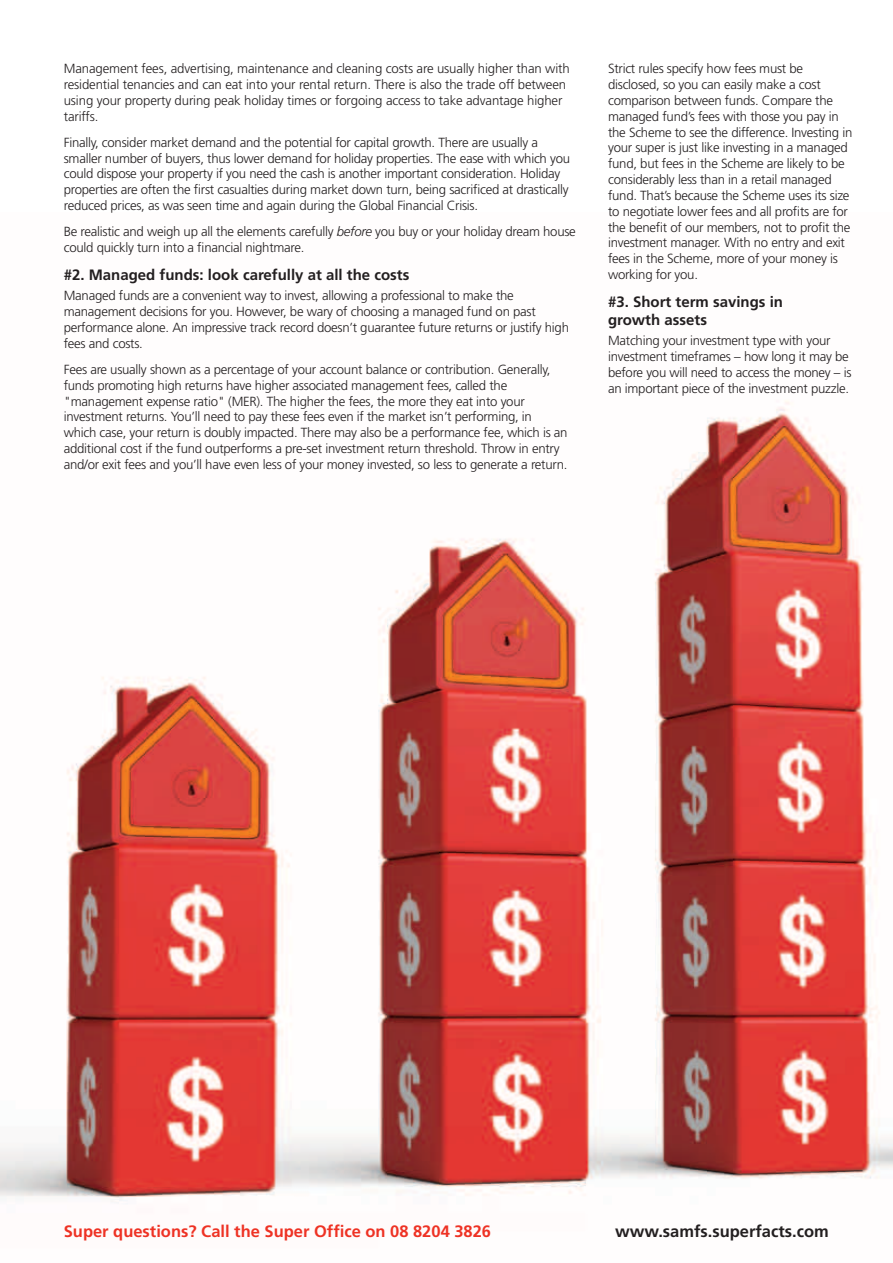
<style>
.page{position:relative;width:893px;height:1263px;background:#fff}
.page>*{position:absolute;margin:0;border:0;box-sizing:border-box;transform-origin:0 0}
.t1{font:700 16.5px "Frutiger";color:#ee3224}
.t2{font:700 16.5px "Frutiger";color:#231f20}
.t3{font:700 15px/18px "Frutiger";color:#231f20}
.t4{font:300 13.2px/15.9px "Frutiger";letter-spacing:-.02em;color:#231f20}
.s1{font-style:italic}
</style>
<div class="page">
<img style="left:0;top:401px;width:893px;height:801px">
<p class="t4" style="left:64px;top:61px;width:507px">Management fees, advertising, maintenance and cleaning costs are usually higher than with residential tenancies and can eat into your rental return. There is also the trade off between using your property during peak holiday times or forgoing access to take advantage higher tariffs.</p>
<p class="t4" style="left:64px;top:134px;width:508px">Finally, consider market demand and the potential for capital growth. There are usually a smaller number of buyers, thus lower demand for holiday properties. The ease with which you could dispose your property if you need the cash is another important consideration. Holiday properties are often the first casualties during market down turn, being sacrificed at drastically reduced prices, as was seen time and again during the Global Financial Crisis.</p>
<p class="t4" style="left:64px;top:224px;width:514px">Be realistic and weigh up all the elements carefully <span class="s1">before</span> you buy or your holiday dream house could quickly turn into a financial nightmare.</p>
<p class="t3" style="left:64px;top:266px;width:347px">#2. Managed funds: look carefully at all the costs</p>
<p class="t4" style="left:64px;top:288px;width:507px">Managed funds are a convenient way to invest, allowing a professional to make the management decisions for you. However, be wary of choosing a managed fund on past performance alone. An impressive track record doesn’t guarantee future returns or justify high fees and costs.</p>
<p class="t4" style="left:64px;top:362px;width:505px">Fees are usually shown as a percentage of your account balance or contribution. Generally, funds promoting high returns have higher associated management fees, called the "management expense ratio" (MER). The higher the fees, the more they eat into your investment returns. You’ll need to pay these fees even if the market isn’t performing, in which case, your return is doubly impacted. There may also be a performance fee, which is an additional cost if the fund outperforms a pre-set investment return threshold. Throw in entry and/or exit fees and you’ll have even less of your money invested, so less to generate a return.</p>
<p class="t4" style="left:608px;top:61px;width:246px">Strict rules specify how fees must be disclosed, so you can easily make a cost comparison between funds. Compare the managed fund’s fees with those you pay in the Scheme to see the difference. Investing in your super is just like investing in a managed fund, but fees in the Scheme are likely to be considerably less than in a retail managed fund. That’s because the Scheme uses its size to negotiate lower fees and all profits are for the benefit of our members, not to profit the investment manager. With no entry and exit fees in the Scheme, more of your money is working for you.</p>
<p class="t3" style="left:608px;top:293px;width:177px">#3. Short term savings in growth assets</p>
<p class="t4" style="left:608px;top:333px;width:245px">Matching your investment type with your investment timeframes – how long it may be before you will need to access the money – is an important piece of the investment puzzle.</p>
<p class="t1" style="left:64px;top:1222px;width:429px">Super questions? Call the Super Office on 08 8204 3826</p>
<p class="t2" style="left:615px;top:1222px;width:215px">www.samfs.superfacts.com</p>
</div>
